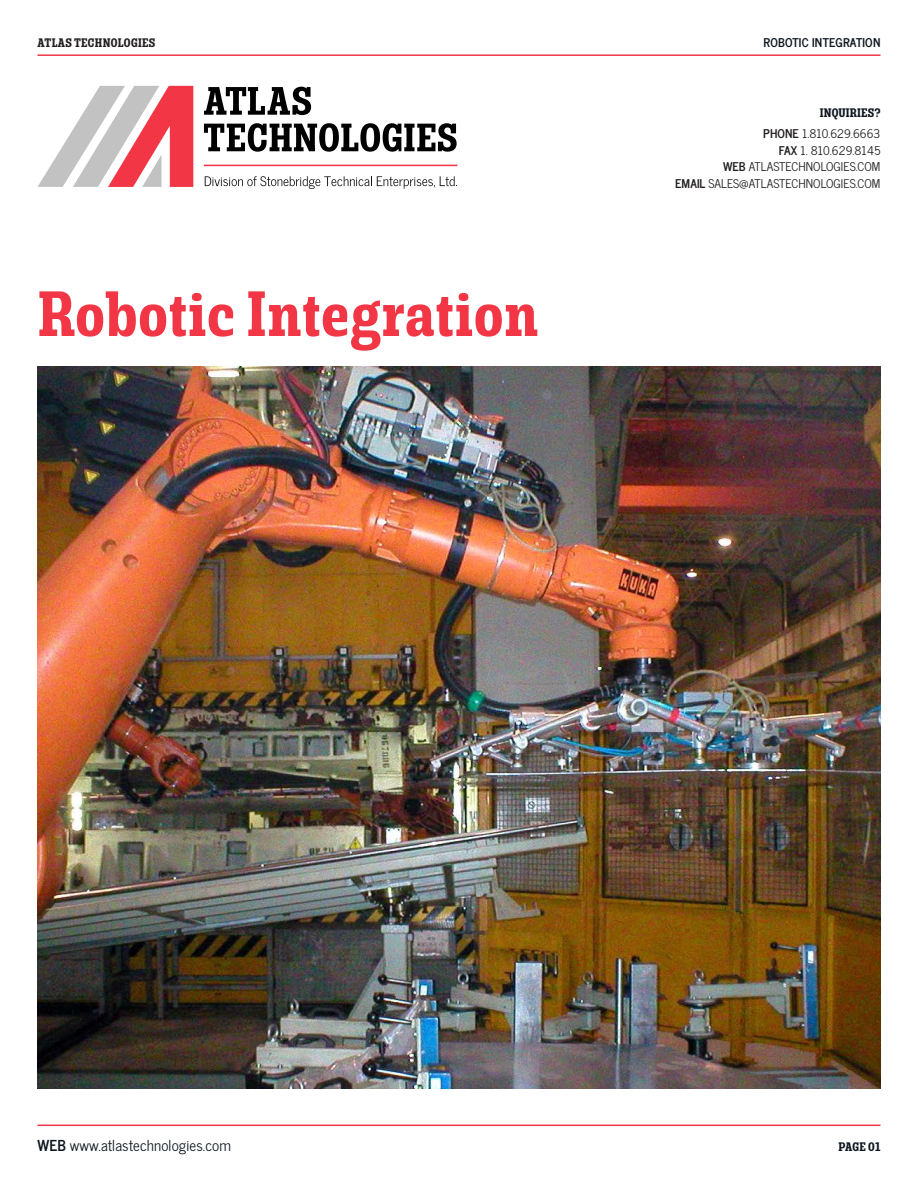
<style>
.page{position:relative;width:918px;height:1188px;background:#fff}
.page>*{position:absolute;margin:0;border:0;box-sizing:border-box;transform-origin:0 0}
.Large_Title{font:700 61.95px "Rude Slab Condensed";letter-spacing:.02em;color:#f23645}
.t1{font:15px "News Cycle";letter-spacing:.005em;color:#0e171f}
.t2{font:12px "News Cycle";letter-spacing:.005em;color:#231f20}
.Folios{font:700 12px "News Cycle";letter-spacing:.02em;color:#0e171f}
.t3{font:700 12px "Rude Slab Condensed";letter-spacing:.03em;color:#231f20}
.t4{font:700 12px "Rude Slab Condensed";letter-spacing:.015em;color:#0e171f}
.s1{font-weight:700}
</style>
<div class="page">
<hr style="left:38px;top:1125px;width:842px;height:1px;background:#f23645">
<img style="left:38px;top:366px;width:842px;height:723px">
<svg style="left:37px;top:86px;width:156px;height:101px"></svg>
<hr style="left:204px;top:165px;width:253px;height:1px;background:#f23645">
<svg style="left:204px;top:87px;width:107px;height:28px"></svg>
<svg style="left:204px;top:123px;width:253px;height:29px"></svg>
<svg style="left:205px;top:176px;width:252px;height:13px"></svg>
<hr style="left:38px;top:54px;width:842px;height:2px;background:#f23645">
<p class="t3" style="left:38px;top:35px;width:119px">ATLAS TECHNOLOGIES</p>
<p class="Folios" style="left:764px;top:31px;width:118px">ROBOTIC INTEGRATION</p>
<p class="Large_Title" style="left:38px;top:275px;width:501px">Robotic Integration</p>
<p class="t4" style="left:820px;top:105px;width:62px">INQUIRIES?</p>
<p class="t2" style="left:763px;top:123px;width:119px"><span class="s1">PHONE</span> 1.810.629.6663</p>
<p class="t2" style="left:779px;top:140px;width:103px"><span class="s1">FAX</span> 1. 810.629.8145</p>
<p class="t2" style="left:723px;top:156px;width:159px"><span class="s1">WEB</span> ATLASTECHNOLOGIES.COM</p>
<p class="t2" style="left:675px;top:173px;width:207px"><span class="s1">EMAIL</span> SALES@ATLASTECHNOLOGIES.COM</p>
<p class="t1" style="left:38px;top:1132px;width:195px"><span class="s1">WEB</span> www.atlastechnologies.com</p>
<p class="t4" style="left:839px;top:1139px;width:43px">PAGE 01</p>
</div>
